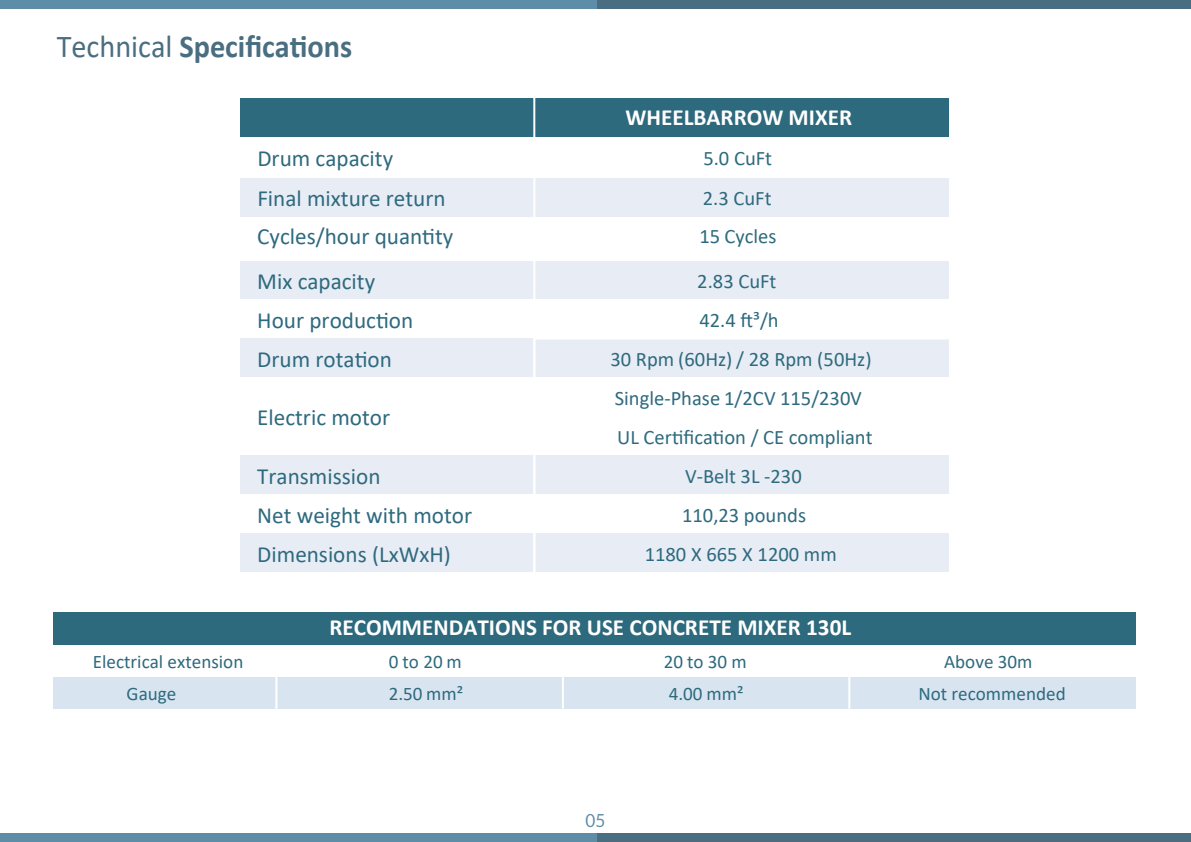
<style>
.page{position:relative;width:1191px;height:842px;background:#fff}
.page>*{position:absolute;margin:0;border:0;box-sizing:border-box;transform-origin:0 0}
.t1{font:700 32px "Calibri";color:#4a6e81;scale:.95 1}
.t2{font:23.2px "Calibri";color:#2e6a7e}
.t3{font:700 23.2px "Calibri";color:#fff}
.t4{font:20.6px/39px "Calibri";color:#2e6a7e}
.t5{font:19.2px "Calibri";color:#2e6a7e}
.t6{font:18px "Lato";color:#5e8ea7;scale:.95 1}
.s1{font-weight:400}
</style>
<div class="page">
<div style="left:594px;top:0;width:597px;height:8px;background:#496e81"></div>
<div style="left:0;top:0;width:596px;height:8px;background:#5e8ea7"></div>
<div style="left:594px;top:834px;width:597px;height:8px;background:#496e81"></div>
<div style="left:0;top:834px;width:596px;height:8px;background:#5e8ea7"></div>
<div style="left:240px;top:98px;width:294px;height:39px;background:#2e6a7e"></div>
<div style="left:534px;top:98px;width:414px;height:39px;background:#2e6a7e"></div>
<div style="left:240px;top:178px;width:294px;height:39px;background:#e8edf5"></div>
<div style="left:534px;top:178px;width:414px;height:39px;background:#e8edf5"></div>
<div style="left:240px;top:260px;width:294px;height:39px;background:#e8edf5"></div>
<div style="left:534px;top:260px;width:414px;height:39px;background:#e8edf5"></div>
<div style="left:240px;top:338px;width:294px;height:39px;background:#e8edf5"></div>
<div style="left:534px;top:338px;width:414px;height:39px;background:#e8edf5"></div>
<div style="left:240px;top:455px;width:294px;height:39px;background:#e8edf5"></div>
<div style="left:534px;top:455px;width:414px;height:39px;background:#e8edf5"></div>
<div style="left:240px;top:533px;width:294px;height:39px;background:#e8edf5"></div>
<div style="left:534px;top:533px;width:414px;height:39px;background:#e8edf5"></div>
<hr style="left:533px;top:98px;width:2px;height:474px;background:#fff">
<hr style="left:533px;top:337px;width:415px;height:2px;background:#fff">
<div style="left:53px;top:612px;width:1082px;height:33px;background:#2e6a7e"></div>
<div style="left:53px;top:677px;width:222px;height:32px;background:#d8e5f1"></div>
<div style="left:276px;top:677px;width:287px;height:32px;background:#d8e5f1"></div>
<div style="left:563px;top:677px;width:286px;height:32px;background:#d8e5f1"></div>
<div style="left:849px;top:677px;width:286px;height:32px;background:#d8e5f1"></div>
<hr style="left:275px;top:645px;width:2px;height:64px;background:#fff">
<hr style="left:562px;top:645px;width:2px;height:64px;background:#fff">
<hr style="left:848px;top:645px;width:2px;height:64px;background:#fff">
<h1 class="t1" style="left:57px;top:24px;width:313px"><span class="s1">Technical</span> Specifications</h1>
<p class="t3" style="left:625px;top:101px;width:228px">WHEELBARROW MIXER</p>
<p class="t2" style="left:257px;top:142px;width:137px">Drum capacity</p>
<p class="t4" style="left:703px;top:138px;width:70px">5.0 CuFt</p>
<p class="t2" style="left:257px;top:182px;width:190px">Final mixture return</p>
<p class="t4" style="left:703px;top:178px;width:70px">2.3 CuFt</p>
<p class="t2" style="left:257px;top:220px;width:198px">Cycles/hour quantity</p>
<p class="t4" style="left:699px;top:216px;width:79px">15 Cycles</p>
<p class="t2" style="left:257px;top:265px;width:119px">Mix capacity</p>
<p class="t4" style="left:697px;top:261px;width:81px">2.83 CuFt</p>
<p class="t2" style="left:257px;top:304px;width:158px">Hour production</p>
<p class="t4" style="left:699px;top:300px;width:81px">42.4 ft³/h</p>
<p class="t2" style="left:257px;top:343px;width:136px">Drum rotation</p>
<p class="t4" style="left:610px;top:339px;width:263px">30 Rpm (60Hz) / 28 Rpm (50Hz)</p>
<p class="t2" style="left:257px;top:402px;width:134px">Electric motor</p>
<p class="t4" style="left:615px;top:378px;width:259px">Single-Phase 1/2CV 115/230V<br>UL Certification / CE compliant</p>
<p class="t2" style="left:257px;top:460px;width:125px">Transmission</p>
<p class="t4" style="left:685px;top:456px;width:118px">V-Belt 3L -230</p>
<p class="t2" style="left:257px;top:499px;width:216px">Net weight with motor</p>
<p class="t4" style="left:682px;top:495px;width:125px">110,23 pounds</p>
<p class="t2" style="left:257px;top:538px;width:195px">Dimensions (LxWxH)</p>
<p class="t4" style="left:644px;top:534px;width:194px">1180 X 665 X 1200 mm</p>
<p class="t3" style="left:329px;top:611px;width:523px">RECOMMENDATIONS FOR USE CONCRETE MIXER 130L</p>
<p class="t5" style="left:93px;top:649px;width:152px">Electrical extension</p>
<p class="t5" style="left:389px;top:649px;width:75px">0to20m</p>
<p class="t5" style="left:664px;top:649px;width:84px">20to 30 m</p>
<p class="t5" style="left:944px;top:649px;width:90px">Above 30m</p>
<p class="t5" style="left:127px;top:680px;width:51px">Gauge</p>
<p class="t5" style="left:389px;top:680px;width:76px">2.50 mm²</p>
<p class="t5" style="left:668px;top:680px;width:76px">4.00 mm²</p>
<p class="t5" style="left:918px;top:680px;width:149px">Not recommended</p>
<p class="t6" style="left:585px;top:811px;width:22px">05</p>
</div>
